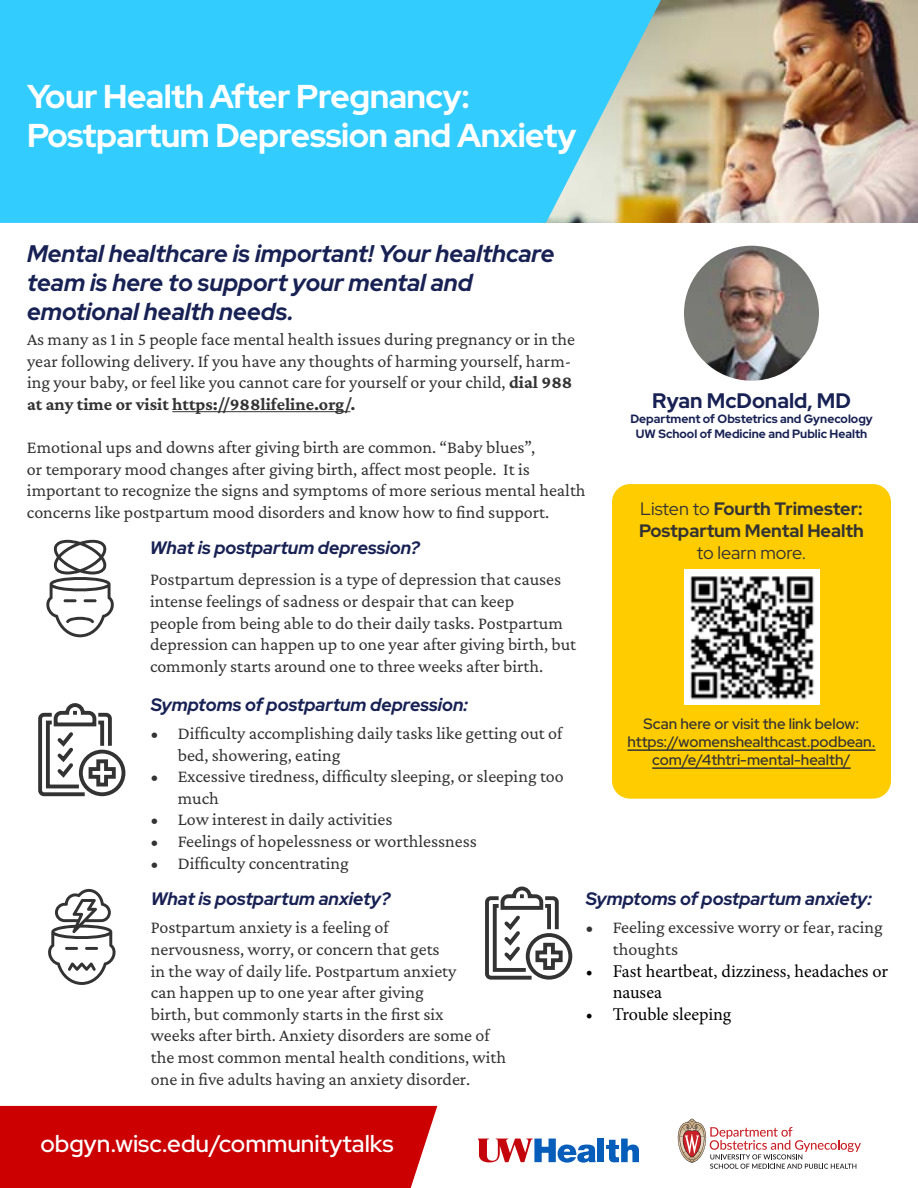
<style>
.page{position:relative;width:918px;height:1188px;background:#fff}
.page>*{position:absolute;margin:0;border:0;box-sizing:border-box;transform-origin:0 0}
.t1{font:700 33px/39.6px "Red Hat Display";letter-spacing:-.015em;color:#fff}
.t2{font:italic 700 24px/28.8px "Red Hat Display";color:#182154}
.t3{font:600 24px "Red Hat Display";color:#fff}
.t4{font:700 21px "Red Hat Display";color:#182154}
.t5{font:18px/21.6px "Crimson Pro";color:#333}
.t6{font:italic 700 18px "Red Hat Display";color:#182154}
.t7{font:18px/21.6px "Minion Pro";color:#000}
.t8{font:700 18px/21.6px "Red Hat Display";color:#333;text-align:center}
.t9{font:600 15px/18px "Red Hat Display";color:#333;text-align:center}
.t10{font:700 12px "Red Hat Display";color:#182154}
.s1{font-weight:700}
.s2{font-weight:400}
</style>
<div class="page">
<div style="left:612px;top:484px;width:279px;height:315px;background:#fc0;border-radius:18px"></div>
<img style="left:661px;top:0;width:257px;height:223px">
<svg style="left:0;top:0;width:661px;height:223px;background:#40cbf7"></svg>
<hr style="left:172px;top:411px;width:178px;height:1px;background:#333">
<svg style="left:46px;top:540px;width:68px;height:97px"></svg>
<div style="left:79px;top:750px;width:46px;height:46px;border:4px solid #333;border-radius:50%"></div>
<svg style="left:38px;top:703px;width:80px;height:93px"></svg>
<svg style="left:48px;top:889px;width:68px;height:96px"></svg>
<div style="left:526px;top:933px;width:46px;height:47px;border:4px solid #333;border-radius:50%"></div>
<svg style="left:485px;top:887px;width:80px;height:93px"></svg>
<div style="left:0;top:1106px;width:437px;height:82px;background:#c00"></div>
<img style="left:684px;top:246px;width:135px;height:135px;border-radius:68px">
<img style="left:684px;top:569px;width:135px;height:135px">
<svg style="left:478px;top:1139px;width:118px;height:24px"></svg>
<div style="left:598px;top:1139px;width:6px;height:23px;background:#065dba"></div>
<svg style="left:606px;top:1139px;width:33px;height:23px"></svg>
<svg style="left:677px;top:1119px;width:184px;height:50px"></svg>
<hr style="left:627px;top:749px;width:249px;height:2px;background:#333">
<hr style="left:652px;top:767px;width:199px;height:2px;background:#333">
<p class="t1" style="left:27px;top:76px;width:551px">Your Health After Pregnancy:<br>Postpartum Depression and Anxiety</p>
<p class="t2" style="left:27px;top:239px;width:529px">Mental healthcare is important! Your healthcare team is here to support your mental and emotional health needs.</p>
<p class="t5" style="left:27px;top:328px;width:549px">As many as 1 in 5 people face mental health issues during pregnancy or in the year following delivery. If you have any thoughts of harming yourself, harm&shy;ing your baby, or feel like you cannot care for yourself or your child, <span class="s1">dial 988 at any time or visit https://988lifeline.org/.</span></p>
<p class="t5" style="left:27px;top:436px;width:560px">Emotional ups and downs after giving birth are common. “Baby blues”,<br>or temporary mood changes after giving birth, affect most people. It is important to recognize the signs and symptoms of more serious mental health concerns like postpartum mood disorders and know how to find support.</p>
<p class="t6" style="left:150px;top:536px;width:271px">What is postpartum depression?</p>
<p class="t5" style="left:150px;top:569px;width:428px">Postpartum depression is a type of depression that causes intense feelings of sadness or despair that can keep<br>people from being able to do their daily tasks. Postpartum depression can happen up to one year after giving birth, but commonly starts around one to three weeks after birth.</p>
<p class="t6" style="left:151px;top:693px;width:319px">Symptoms of postpartum depression:</p>
<p class="t5" style="left:178px;top:722px;width:386px;text-indent:-27px">• Difficulty accomplishing daily tasks like getting out of bed, showering, eating</p>
<p class="t5" style="left:178px;top:765px;width:387px;text-indent:-27px">• Excessive tiredness, difficulty sleeping, or sleeping too much</p>
<p class="t5" style="left:151px;top:809px;width:243px">• Low interest in daily activities</p>
<p class="t5" style="left:151px;top:830px;width:328px">• Feelings of hopelessness or worthlessness</p>
<p class="t5" style="left:151px;top:852px;width:200px">• Difficulty concentrating</p>
<p class="t6" style="left:151px;top:887px;width:241px">What is postpartum anxiety?</p>
<p class="t6" style="left:586px;top:887px;width:288px">Symptoms of postpartum anxiety:</p>
<p class="t5" style="left:151px;top:916px;width:357px">Postpartum anxiety is a feeling of<br>nervousness, worry, or concern that gets<br>in the way of daily life. Postpartum anxiety<br>can happen up to one year after giving<br>birth, but commonly starts in the first six<br>weeks after birth. Anxiety disorders are some of the most common mental health conditions, with one in five adults having an anxiety disorder.</p>
<p class="t5" style="left:613px;top:916px;width:272px;text-indent:-27px">• Feeling excessive worry or fear, racing thoughts</p>
<p class="t4" style="left:652px;top:387px;width:200px">Ryan McDonald, MD</p>
<p class="t10" style="left:630px;top:411px;width:244px">Department of Obstetrics and Gynecology</p>
<p class="t10" style="left:636px;top:426px;width:233px">UW School of Medicine and Public Health</p>
<p class="t8" style="left:639px;top:498px;width:226px"><span class="s2">Listen to</span> Fourth Trimester:<br>Postpartum Mental Health <span class="s2">to learn more.</span></p>
<p class="t9" style="left:644px;top:715px;width:217px">Scan here or visit the link below:</p>
<p class="t9" style="left:627px;top:733px;width:250px">https://womenshealthcast.podbean. com/e/4thtri-mental-health/</p>
<p class="t7" style="left:613px;top:960px;width:277px;text-indent:-27px">• Fast heartbeat, dizziness, headaches or nausea</p>
<p class="t7" style="left:586px;top:1003px;width:147px">• Trouble sleeping</p>
<p class="t3" style="left:40px;top:1128px;width:355px">obgyn.wisc.edu/communitytalks</p>
</div>
